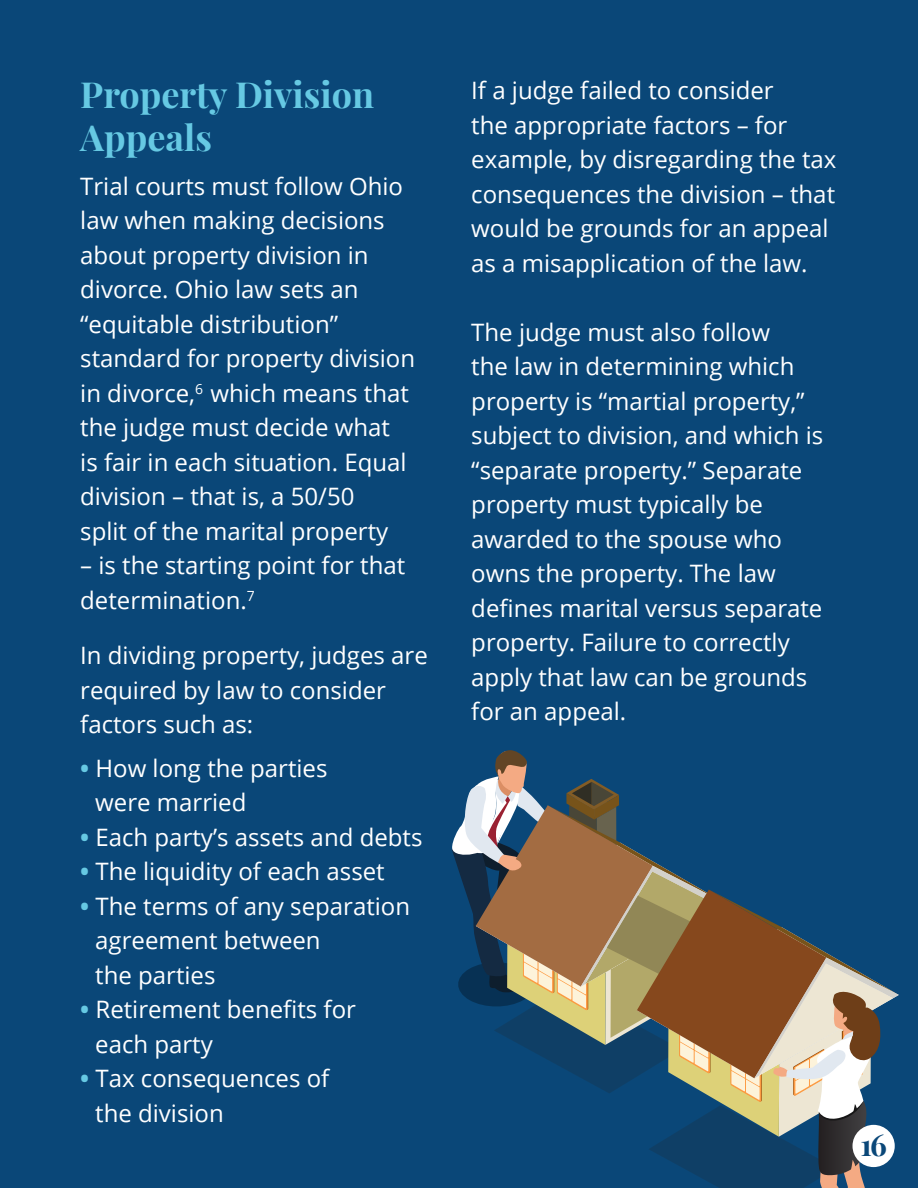
<style>
.page{position:relative;width:918px;height:1188px;background:#0a4778}
.page>*{position:absolute;margin:0;border:0;box-sizing:border-box;transform-origin:0 0}
.t1{font:700 36px/43.5px "Playfair Display";color:#66c9e3}
.t2{font:700 30px "Playfair Display";color:#0a4778}
.t3{font:24px/34.5px "Open Sans";color:#fff}
.s1{font-weight:700;color:#66c9e3}
</style>
<div class="page">
<svg style="left:452px;top:750px;width:447px;height:438px"></svg>
<div style="left:853px;top:1125px;width:42px;height:42px;background:#fff;border-radius:50%"></div>
<p class="t1" style="left:80px;top:72px;width:295px">Property Division<br>Appeals</p>
<p class="t3" style="left:80px;top:168px;width:336px">Trial courts must follow Ohio law when making decisions about property division in divorce. Ohio law sets an “equitable distribution” standard for property division in divorce,<sup>6</sup> which means that the judge must decide what<br>is fair in each situation. Equal division – that is, a 50/50<br>split of the marital property</p>
<p class="t3" style="left:80px;top:548px;width:327px">– is the starting point for that determination.<sup>7</sup></p>
<p class="t3" style="left:80px;top:638px;width:349px">In dividing property, judges are required by law to consider factors such as:</p>
<p class="t3" style="left:80px;top:750px;width:249px"><span class="s1">•</span> How long the parties</p>
<p class="t3" style="left:95px;top:785px;width:153px">were married</p>
<p class="t3" style="left:80px;top:819px;width:344px"><span class="s1">•</span> Each party’s assets and debts</p>
<p class="t3" style="left:80px;top:854px;width:306px"><span class="s1">•</span> The liquidity of each asset</p>
<p class="t3" style="left:80px;top:888px;width:331px"><span class="s1">•</span> The terms of any separation</p>
<p class="t3" style="left:95px;top:923px;width:227px">agreement between</p>
<p class="t3" style="left:95px;top:957px;width:122px">the parties</p>
<p class="t3" style="left:80px;top:992px;width:277px"><span class="s1">•</span> Retirement benefits for</p>
<p class="t3" style="left:95px;top:1026px;width:119px">each party</p>
<p class="t3" style="left:80px;top:1061px;width:251px"><span class="s1">•</span> Tax consequences of</p>
<p class="t3" style="left:95px;top:1095px;width:130px">the division</p>
<p class="t3" style="left:471px;top:73px;width:367px">If a judge failed to consider<br>the appropriate factors – for example, by disregarding the tax consequences the division – that would be grounds for an appeal as a misapplication of the law.</p>
<p class="t3" style="left:471px;top:314px;width:353px">The judge must also follow<br>the law in determining which property is “martial property,” subject to division, and which is “separate property.” Separate property must typically be awarded to the spouse who owns the property. The law defines marital versus separate property. Failure to correctly apply that law can be grounds for an appeal.</p>
<p class="t2" style="left:860px;top:1126px;width:28px">16</p>
</div>
